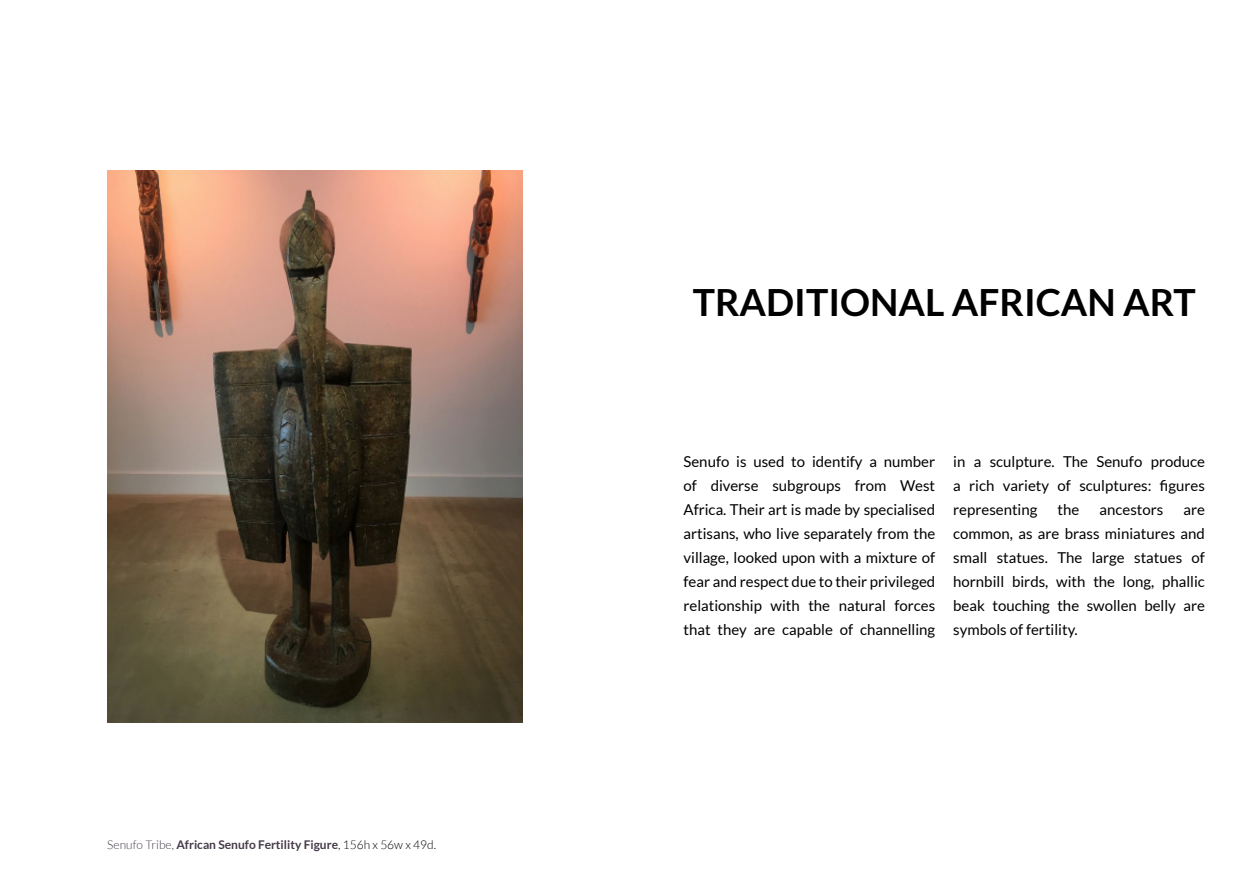
<style>
.page{position:relative;width:1259px;height:893px;background:#fff}
.page>*{position:absolute;margin:0;border:0;box-sizing:border-box;transform-origin:0 0}
.t1{font:700 37.5px "Lato";color:#000}
.t2{font:15px/24px "Lato";color:#000;text-align:justify}
.t3{font:700 12px "Lato";color:#443948}
.s1{font-weight:300}
.s2{font-weight:300;color:#000}
</style>
<div class="page">
<img style="left:107px;top:170px;width:415px;height:553px">
<p class="t3" style="left:107px;top:837px;width:330px"><span class="s1">Senufo Tribe,</span> African Senufo Fertility Figure<span class="s2">, 156h x 56w x 49d.</span></p>
<h1 class="t1" style="left:693px;top:281px;width:504px">TRADITIONAL AFRICAN ART</h1>
<p class="t2" style="left:683px;top:450px;width:253px">Senufo is used to identify a number of diverse subgroups from West Africa. Their art is made by specialised artisans, who live separately from the village, looked upon with a mixture of fear and respect due to their privileged relationship with the natural forces that they are capable of channelling</p>
<p class="t2" style="left:953px;top:450px;width:253px">in a sculpture. The Senufo produce a rich variety of sculptures: figures representing</p>
<p class="t2" style="left:1057px;top:498px;width:23px">the</p>
<p class="t2" style="left:1099px;top:498px;width:65px">ancestors</p>
<p class="t2" style="left:953px;top:498px;width:253px;text-indent:230px">are common, as are brass miniatures and small statues. The large statues of hornbill birds, with the long, phallic beak touching the swollen belly are symbols of fertility.</p>
</div>
